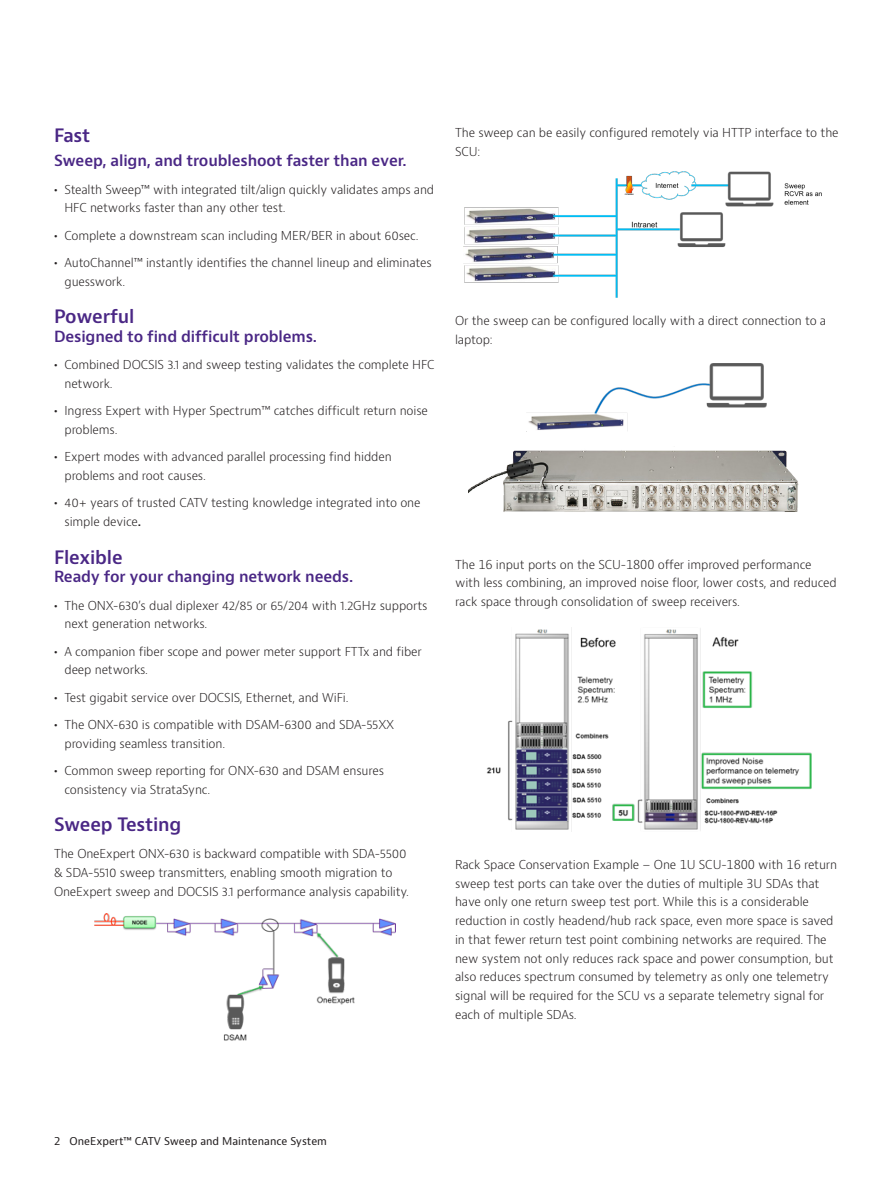
<style>
.page{position:relative;width:893px;height:1191px;background:#fff}
.page>*{position:absolute;margin:0;border:0;box-sizing:border-box;transform-origin:0 0}
.Body_text_8_12_5{font:600 18px "Bernino Sans";letter-spacing:-.01em;color:#4a2785}
.Header_12_16{font:600 18px "Bernino Sans";color:#4a2785}
.Body_text_8_12_5-2{font:600 15px "Bernino Sans";letter-spacing:-.01em;color:#4a2785}
.Header_12_16-2{font:600 15px "Bernino Sans";letter-spacing:-.01em;color:#4a2785}
.Body_text_8_12_5-3{font:300 12px/18.8px "Bernino Sans";letter-spacing:-.01em;color:#231f20}
.Call_out_text_15_21{font:300 12px/18.8px "Bernino Sans";letter-spacing:-.01em;color:#231f20}
.Running_foot__left{font:10.5px "Bernino Sans";color:#231f20}
.s1{font-weight:600}
</style>
<div class="page">
<img style="left:94px;top:913px;width:301px;height:128px">
<img style="left:463px;top:171px;width:359px;height:127px">
<img style="left:486px;top:627px;width:325px;height:204px">
<img style="left:527px;top:363px;width:240px;height:68px">
<img style="left:469px;top:450px;width:330px;height:62px">
<p class="Header_12_16" style="left:54px;top:124px;width:38px">Fast</p>
<p class="Header_12_16-2" style="left:54px;top:151px;width:354px">Sweep, align, and troubleshoot faster than ever.</p>
<p class="Body_text_8_12_5-3" style="left:64px;top:180px;width:371px;text-indent:-10px"><span class="s1">•</span> Stealth Sweep™ with integrated tilt/align quickly validates amps and<br>HFC networks faster than any other test.</p>
<p class="Body_text_8_12_5-3" style="left:54px;top:226px;width:366px"><span class="s1">•</span> Complete a downstream scan including MER/BER in about 60sec.</p>
<p class="Body_text_8_12_5-3" style="left:64px;top:253px;width:369px;text-indent:-10px"><span class="s1">•</span> AutoChannel™ instantly identifies the channel lineup and eliminates guesswork.</p>
<p class="Body_text_8_12_5" style="left:54px;top:305px;width:82px">Powerful</p>
<p class="Body_text_8_12_5-2" style="left:54px;top:327px;width:264px">Designed to find difficult problems.</p>
<p class="Body_text_8_12_5-3" style="left:64px;top:356px;width:371px;text-indent:-10px"><span class="s1">•</span> Combined DOCSIS 3.1 and sweep testing validates the complete HFC network.</p>
<p class="Body_text_8_12_5-3" style="left:64px;top:402px;width:365px;text-indent:-10px"><span class="s1">•</span> Ingress Expert with Hyper Spectrum™ catches difficult return noise problems.</p>
<p class="Body_text_8_12_5-3" style="left:64px;top:448px;width:329px;text-indent:-10px"><span class="s1">•</span> Expert modes with advanced parallel processing find hidden problems and root causes.</p>
<p class="Body_text_8_12_5-3" style="left:64px;top:494px;width:358px;text-indent:-10px"><span class="s1">•</span> 40+ years of trusted CATV testing knowledge integrated into one simple device<span class="s1">.</span></p>
<p class="Body_text_8_12_5" style="left:54px;top:545px;width:70px">Flexible</p>
<p class="Body_text_8_12_5-2" style="left:54px;top:567px;width:301px">Ready for your changing network needs.</p>
<p class="Body_text_8_12_5-3" style="left:64px;top:596px;width:365px;text-indent:-10px"><span class="s1">•</span> The ONX-630’s dual diplexer 42/85 or 65/204 with 1.2GHz supports next generation networks.</p>
<p class="Body_text_8_12_5-3" style="left:64px;top:642px;width:359px;text-indent:-10px"><span class="s1">•</span> A companion fiber scope and power meter support FTTx and fiber deep networks.</p>
<p class="Body_text_8_12_5-3" style="left:54px;top:688px;width:296px"><span class="s1">•</span> Test gigabit service over DOCSIS, Ethernet, and WiFi.</p>
<p class="Body_text_8_12_5-3" style="left:64px;top:715px;width:331px;text-indent:-10px"><span class="s1">•</span> The ONX-630 is compatible with DSAM-6300 and SDA-55XX providing seamless transition.</p>
<p class="Body_text_8_12_5-3" style="left:64px;top:761px;width:321px;text-indent:-10px"><span class="s1">•</span> Common sweep reporting for ONX-630 and DSAM ensures consistency via StrataSync.</p>
<p class="Body_text_8_12_5" style="left:54px;top:813px;width:129px">Sweep Testing</p>
<p class="Body_text_8_12_5-3" style="left:54px;top:845px;width:356px">The OneExpert ONX-630 is backward compatible with SDA-5500 &amp; SDA-5510 sweep transmitters, enabling smooth migration to<br>OneExpert sweep and DOCSIS 3.1 performance analysis capability.</p>
<p class="Call_out_text_15_21" style="left:455px;top:124px;width:385px">The sweep can be easily configured remotely via HTTP interface to the<br>SCU:</p>
<p class="Call_out_text_15_21" style="left:455px;top:311px;width:373px">Or the sweep can be configured locally with a direct connection to a laptop:</p>
<p class="Call_out_text_15_21" style="left:455px;top:555px;width:383px">The 16 input ports on the SCU-1800 offer improved performance with less combining, an improved noise floor, lower costs, and reduced rack space through consolidation of sweep receivers.</p>
<p class="Call_out_text_15_21" style="left:455px;top:855px;width:384px">Rack Space Conservation Example – One 1U SCU-1800 with 16 return sweep test ports can take over the duties of multiple 3U SDAs that have only one return sweep test port. While this is a considerable reduction in costly headend/hub rack space, even more space is saved in that fewer return test point combining networks are required. The new system not only reduces rack space and power consumption, but also reduces spectrum consumed by telemetry as only one telemetry signal will be required for the SCU vs a separate telemetry signal for each of multiple SDAs.</p>
<p class="Running_foot__left" style="left:54px;top:1134px;width:274px">2 OneExpert™ CATV Sweep and Maintenance System</p>
</div>
